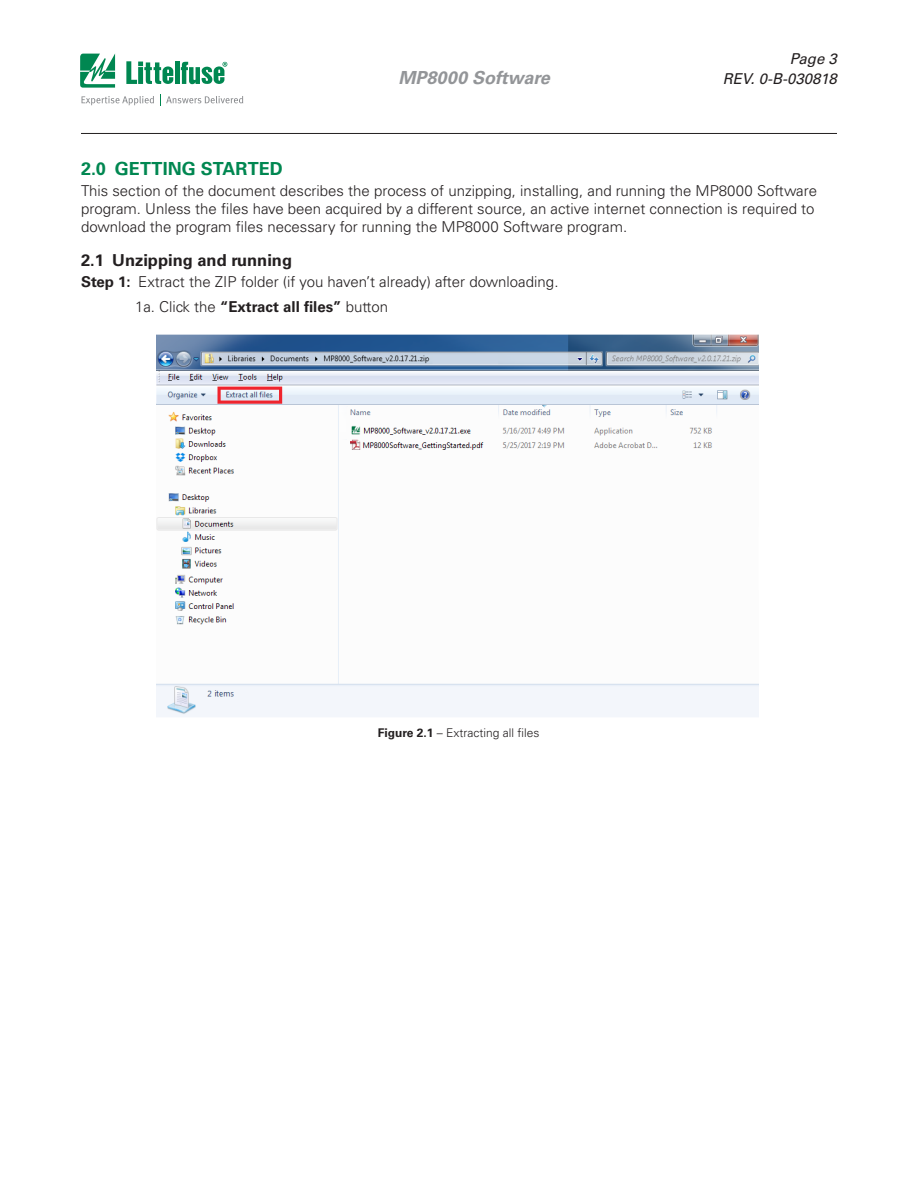
<style>
.page{position:relative;width:918px;height:1188px;background:#fff}
.page>*{position:absolute;margin:0;border:0;box-sizing:border-box;transform-origin:0 0}
.Body{font:700 18px "Univers LT Std";letter-spacing:.005em;color:#008751}
.t1{font:italic 700 18px "Univers LT Std";color:#939598}
.Subhead{font:700 16.5px "Univers LT Std";color:#231f20}
.Body-2{font:300 15px/18px "Univers LT Std";color:#231f20}
.t2{font:italic 15px "Univers LT Std";color:#231f20}
.Body-3{font:300 12px "Univers LT Std";color:#231f20}
.s1{font-weight:700}
</style>
<div class="page">
<hr style="left:81px;top:133px;width:756px;height:1px;background:#231f20">
<svg style="left:80px;top:54px;width:35px;height:34px"></svg>
<hr style="left:175px;top:62px;width:4px;height:22px;background:#008751">
<svg style="left:180px;top:62px;width:47px;height:22px"></svg>
<svg style="left:126px;top:61px;width:47px;height:23px"></svg>
<svg style="left:82px;top:96px;width:72px;height:9px"></svg>
<svg style="left:160px;top:94px;width:83px;height:12px"></svg>
<img style="left:157px;top:334px;width:601px;height:383px">
<p class="t2" style="left:790px;top:50px;width:49px">Page 3</p>
<p class="t1" style="left:398px;top:67px;width:153px">MP8000 Software</p>
<p class="t2" style="left:723px;top:70px;width:116px">REV. 0-B-030818</p>
<p class="Body" style="left:81px;top:158px;width:203px">2.0 GETTING STARTED</p>
<p class="Body-2" style="left:81px;top:182px;width:738px">This section of the document describes the process of unzipping, installing, and running the MP8000 Software program. Unless the files have been acquired by a different source, an active internet connection is required to download the program files necessary for running the MP8000 Software program.</p>
<p class="Subhead" style="left:81px;top:250px;width:213px">2.1 Unzipping and running</p>
<p class="Body-2" style="left:81px;top:273px;width:479px"><span class="s1">Step 1:</span> Extract the ZIP folder (if you haven’t already) after downloading.</p>
<p class="Body-2" style="left:135px;top:297px;width:255px">1a. Click the <span class="s1">“Extract all files”</span> button</p>
<p class="Body-3" style="left:378px;top:725px;width:163px"><span class="s1">Figure 2.1</span> – Extracting all files</p>
</div>
